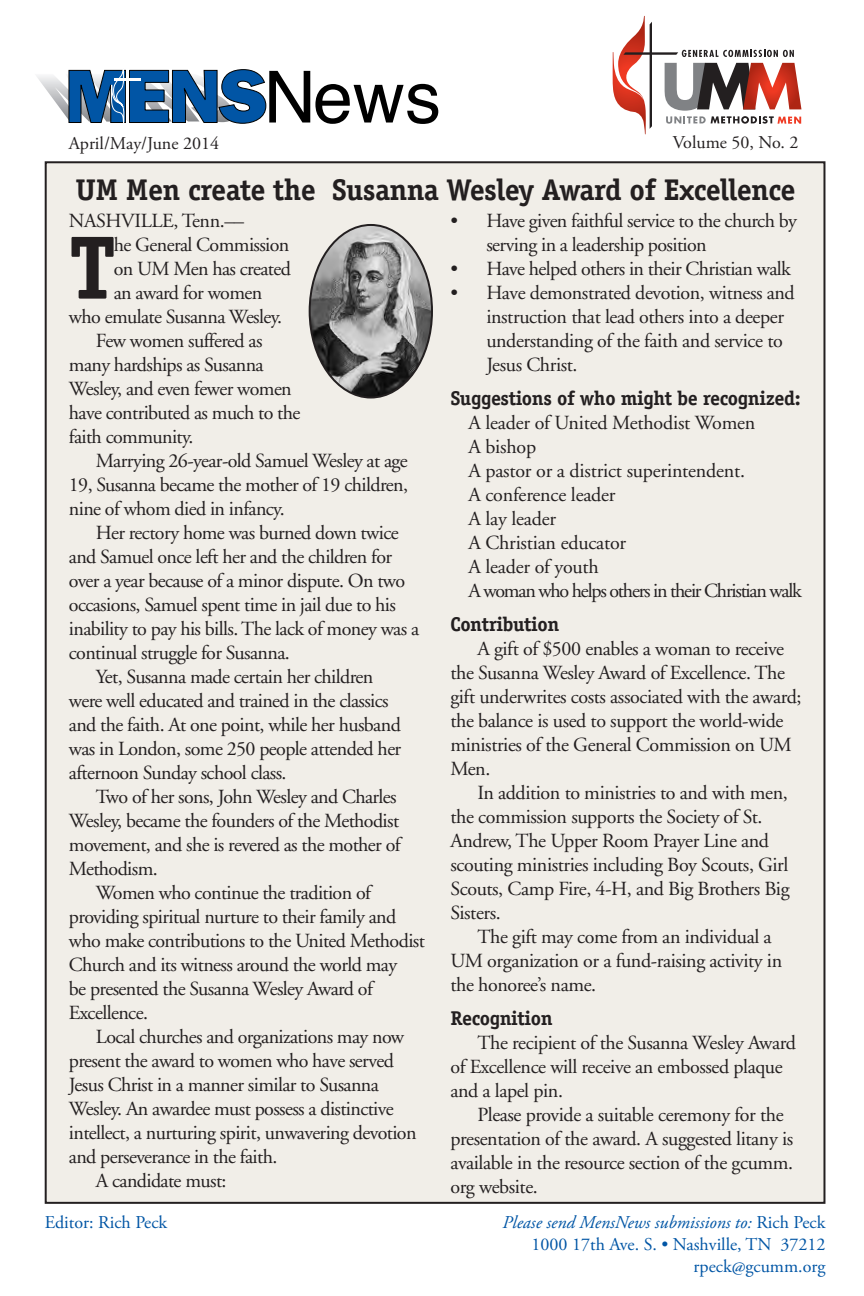
<style>
.page{position:relative;width:864px;height:1296px;background:#fff}
.page>*{position:absolute;margin:0;border:0;box-sizing:border-box;transform-origin:0 0}
.Mens_News_Heads{font:700 90px "Officina Serif";color:#231f20}
.t1{font:700 30px "Officina Serif";letter-spacing:-.02em;color:#231f20}
.Mens_News_Heads-2{font:20px/24px "Adobe Garamond";letter-spacing:-.03em;color:#231f20}
.Mens_News_Heads-3{font:20px "Adobe Garamond";letter-spacing:-.01em;color:#231f20}
.Mens_News_Heads-4{font:700 20px "Officina Serif";letter-spacing:-.02em;color:#231f20}
.Mens_News_Heads-5{font:20px "Adobe Garamond";letter-spacing:-.06em;color:#231f20}
.t2{font:18px "Adobe Garamond Pro";color:#0155a5}
.t3{font:italic 18px "Adobe Garamond Pro";color:#0155a5}
.t4{font:18px "Adobe Garamond Pro";color:#231f20}
.s1{font-style:normal}
</style>
<div class="page">
<div style="left:46px;top:162px;width:778px;height:1041px;background:#f1eee8"></div>
<svg style="left:37px;top:69px;width:401px;height:55px"></svg>
<hr style="left:114px;top:78px;width:27px;height:3px;background:#fff">
<hr style="left:126px;top:69px;width:3px;height:54px;background:#fff">
<svg style="left:613px;top:16px;width:188px;height:118px"></svg>
<img style="left:310px;top:225px;width:122px;height:171px">
<p class="t4" style="left:69px;top:133px;width:152px">April/May/June 2014</p>
<p class="t4" style="left:673px;top:132px;width:127px">Volume 50, No. 2</p>
<p class="t1" style="left:76px;top:171px;width:721px">UM Men create the Susanna Wesley Award of Excellence</p>
<p class="Mens_News_Heads-2" style="left:69px;top:209px;width:177px">NASHVILLE, Tenn.––</p>
<p class="Mens_News_Heads" style="left:69px;top:212px;width:48px">T</p>
<p class="Mens_News_Heads-2" style="left:114px;top:233px;width:177px">he General Commission</p>
<p class="Mens_News_Heads-2" style="left:486px;top:209px;width:312px;text-indent:-36px">• Have given faithful service to the church by serving in a leadership position</p>
<p class="Mens_News_Heads-2" style="left:450px;top:257px;width:342px">• Have helped others in their Christian walk</p>
<p class="Mens_News_Heads-2" style="left:486px;top:281px;width:310px;text-indent:-36px">• Have demonstrated devotion, witness and instruction that lead others into a deeper understanding of the faith and service to Jesus Christ.</p>
<p class="Mens_News_Heads-4" style="left:450px;top:385px;width:352px">Suggestions of who might be recognized:</p>
<p class="Mens_News_Heads-3" style="left:468px;top:412px;width:289px">A leader of United Methodist Women</p>
<p class="Mens_News_Heads-2" style="left:468px;top:435px;width:69px">A bishop</p>
<p class="Mens_News_Heads-3" style="left:468px;top:460px;width:278px">A pastor or a district superintendent.</p>
<p class="Mens_News_Heads-3" style="left:468px;top:484px;width:149px">A conference leader</p>
<p class="Mens_News_Heads-3" style="left:468px;top:508px;width:89px">A lay leader</p>
<p class="Mens_News_Heads-3" style="left:468px;top:532px;width:159px">A Christian educator</p>
<p class="Mens_News_Heads-3" style="left:468px;top:556px;width:132px">A leader of youth</p>
<p class="Mens_News_Heads-5" style="left:468px;top:580px;width:335px">A woman who helps others in their Christian walk</p>
<p class="Mens_News_Heads-4" style="left:450px;top:611px;width:110px">Contribution</p>
<p class="Mens_News_Heads-2" style="left:450px;top:637px;width:353px;text-indent:27px">A gift of $500 enables a woman to receive the Susanna Wesley Award of Excellence. The gift underwrites costs associated with the award; the balance is used to support the world-wide ministries of the General Commission on UM Men.</p>
<p class="Mens_News_Heads-2" style="left:450px;top:781px;width:341px;text-indent:27px">In addition to ministries to and with men, the commission supports the Society of St.<br>Andrew, The Upper Room Prayer Line and scouting ministries including Boy Scouts, Girl Scouts, Camp Fire, 4-H, and Big Brothers Big Sisters.</p>
<p class="Mens_News_Heads-2" style="left:450px;top:925px;width:333px;text-indent:27px">The gift may come from an individual a<br>UM organization or a fund-raising activity in the honoree’s name.</p>
<p class="Mens_News_Heads-4" style="left:450px;top:1005px;width:104px">Recognition</p>
<p class="Mens_News_Heads-2" style="left:450px;top:1031px;width:347px;text-indent:27px">The recipient of the Susanna Wesley Award of Excellence will receive an embossed plaque and a lapel pin.</p>
<p class="Mens_News_Heads-2" style="left:450px;top:1103px;width:344px;text-indent:27px">Please provide a suitable ceremony for the presentation of the award. A suggested litany is available in the resource section of the gcumm. org website.</p>
<p class="Mens_News_Heads-2" style="left:114px;top:257px;width:179px">on UM Men has created</p>
<p class="Mens_News_Heads-2" style="left:114px;top:281px;width:150px">an award for women</p>
<p class="Mens_News_Heads-2" style="left:69px;top:305px;width:215px">who emulate Susanna Wesley.</p>
<p class="Mens_News_Heads-2" style="left:69px;top:329px;width:233px;text-indent:27px">Few women suffered as many hardships as Susanna<br>Wesley, and even fewer women have contributed as much to the faith community.</p>
<p class="Mens_News_Heads-2" style="left:69px;top:449px;width:341px;text-align:justify;text-indent:27px">Marrying 26-year-old Samuel Wesley at age 19, Susanna became the mother of 19 children, nine of whom died in infancy.</p>
<p class="Mens_News_Heads-2" style="left:69px;top:521px;width:352px;text-indent:27px">Her rectory home was burned down twice and Samuel once left her and the children for over a year because of a minor dispute. On two occasions, Samuel spent time in jail due to his inability to pay his bills. The lack of money was a continual struggle for Susanna.</p>
<p class="Mens_News_Heads-2" style="left:69px;top:665px;width:334px;text-indent:27px">Yet, Susanna made certain her children were well educated and trained in the classics and the faith. At one point, while her husband was in London, some 250 people attended her afternoon Sunday school class.</p>
<p class="Mens_News_Heads-2" style="left:69px;top:785px;width:333px;text-indent:27px">Two of her sons, John Wesley and Charles Wesley, became the founders of the Methodist movement, and she is revered as the mother of Methodism.</p>
<p class="Mens_News_Heads-2" style="left:69px;top:881px;width:358px;text-indent:27px">Women who continue the tradition of providing spiritual nurture to their family and who make contributions to the United Methodist Church and its witness around the world may<br>be presented the Susanna Wesley Award of Excellence.</p>
<p class="Mens_News_Heads-2" style="left:69px;top:1025px;width:349px;text-indent:27px">Local churches and organizations may now present the award to women who have served Jesus Christ in a manner similar to Susanna Wesley. An awardee must possess a distinctive intellect, a nurturing spirit, unwavering devotion and perseverance in the faith.</p>
<p class="Mens_News_Heads-2" style="left:96px;top:1169px;width:132px">A candidate must:</p>
<p class="t2" style="left:45px;top:1212px;width:124px">Editor: Rich Peck</p>
<p class="t3" style="left:502px;top:1212px;width:324px">Please send MensNews submissions to: <span class="s1">Rich Peck</span></p>
<p class="t2" style="left:532px;top:1234px;width:295px">1000 17th Ave. S. • Nashville, TN 37212</p>
<p class="t2" style="left:694px;top:1255px;width:133px">rpeck@gcumm.org</p>
</div>
